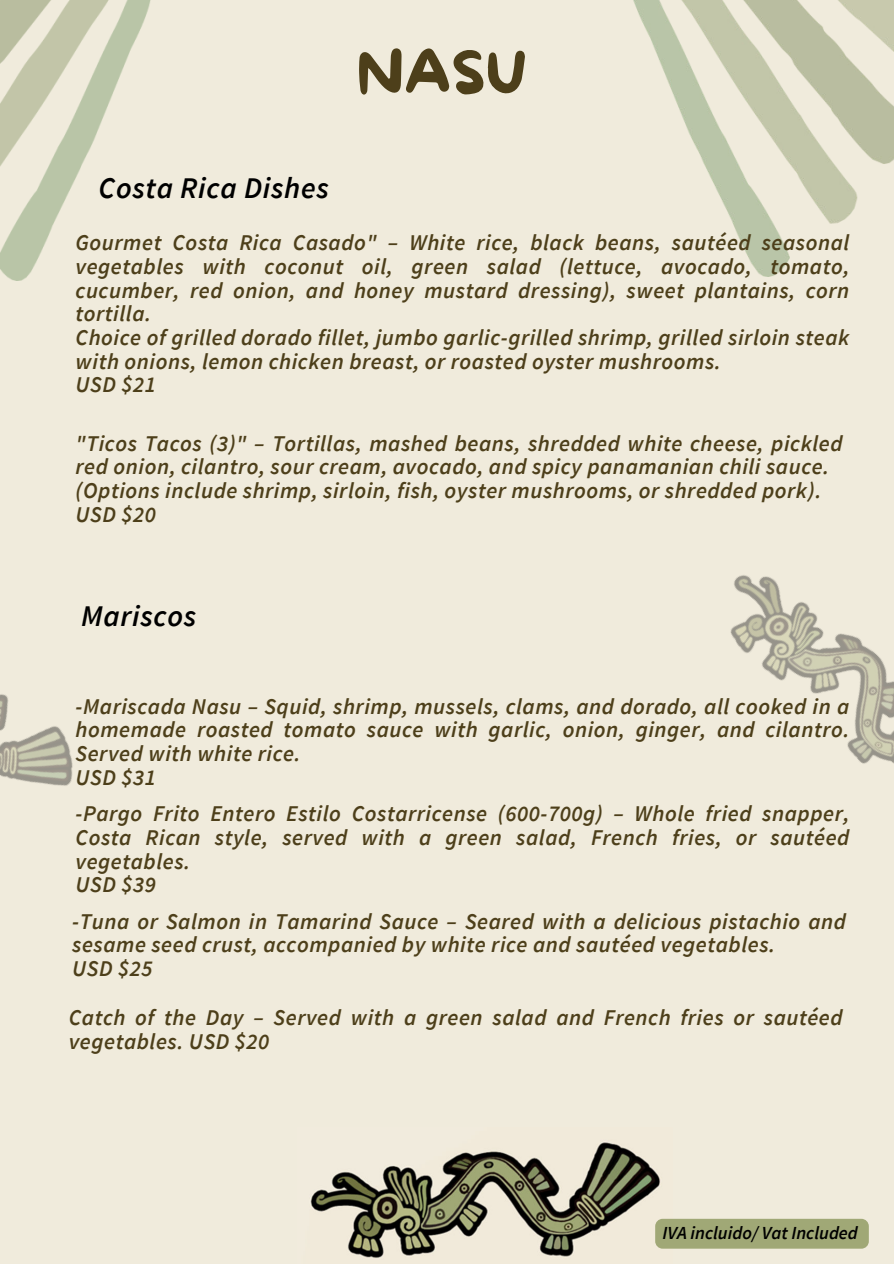
<style>
.page{position:relative;width:894px;height:1264px;background:#fff}
.page>*{position:absolute;margin:0;border:0;box-sizing:border-box;transform-origin:0 0}
.t1{font:59.1px "More Sugar";color:#4d3f1a}
.t2{font:italic 600 30px "Source Sans Pro";letter-spacing:.025em;color:#000}
.t3{font:italic 600 22.5px/23.7px "Source Sans Pro";letter-spacing:.025em;color:#4d3f1a}
.t4{font:italic 600 18.3px "Source Sans Pro";color:#000}
</style>
<div class="page">
<div style="left:0;top:0;width:893px;height:1263px;background:#f0ebdc"></div>
<img style="left:633px;top:0;width:260px;height:276px">
<img style="left:0;top:0;width:151px;height:280px">
<img style="left:310px;top:1142px;width:362px;height:116px">
<img style="left:730px;top:575px;width:163px;height:189px">
<img style="left:0;top:694px;width:73px;height:92px">
<div style="left:655px;top:1218px;width:213px;height:30px;background:#a0a876;border-radius:7px"></div>
<h1 class="t1" style="left:357px;top:26px;width:172px">NASU</h1>
<h2 class="t2" style="left:98px;top:169px;width:232px">Costa Rica Dishes</h2>
<p class="t3" style="left:76px;top:231px;width:775px">Gourmet Costa Rica Casado" – White rice, black beans, sautéed seasonal vegetables with coconut oil, green salad (lettuce, avocado, tomato, cucumber, red onion, and honey mustard dressing), sweet plantains, corn tortilla.<br>Choice of grilled dorado fillet, jumbo garlic-grilled shrimp, grilled sirloin steak with onions, lemon chicken breast, or roasted oyster mushrooms.<br>USD $21</p>
<p class="t3" style="left:76px;top:431px;width:768px">"Ticos Tacos (3)" – Tortillas, mashed beans, shredded white cheese, pickled red onion, cilantro, sour cream, avocado, and spicy panamanian chili sauce. (Options include shrimp, sirloin, fish, oyster mushrooms, or shredded pork).<br>USD $20</p>
<h2 class="t2" style="left:81px;top:596px;width:117px">Mariscos</h2>
<p class="t3" style="left:76px;top:694px;width:775px">-Mariscada Nasu – Squid, shrimp, mussels, clams, and dorado, all cooked in a homemade roasted tomato sauce with garlic, onion, ginger, and cilantro.<br>Served with white rice.<br>USD $31</p>
<p class="t3" style="left:76px;top:801px;width:775px">-Pargo Frito Entero Estilo Costarricense (600-700g) – Whole fried snapper, Costa Rican style, served with a green salad, French fries, or sautéed vegetables.<br>USD $39</p>
<p class="t3" style="left:72px;top:908px;width:775px">-Tuna or Salmon in Tamarind Sauce – Seared with a delicious pistachio and sesame seed crust, accompanied by white rice and sautéed vegetables.<br>USD $25</p>
<p class="t3" style="left:69px;top:1005px;width:775px">Catch of the Day – Served with a green salad and French fries or sautéed vegetables. USD $20</p>
<p class="t4" style="left:662px;top:1221px;width:197px">IVA incluido/ Vat Included</p>
</div>
